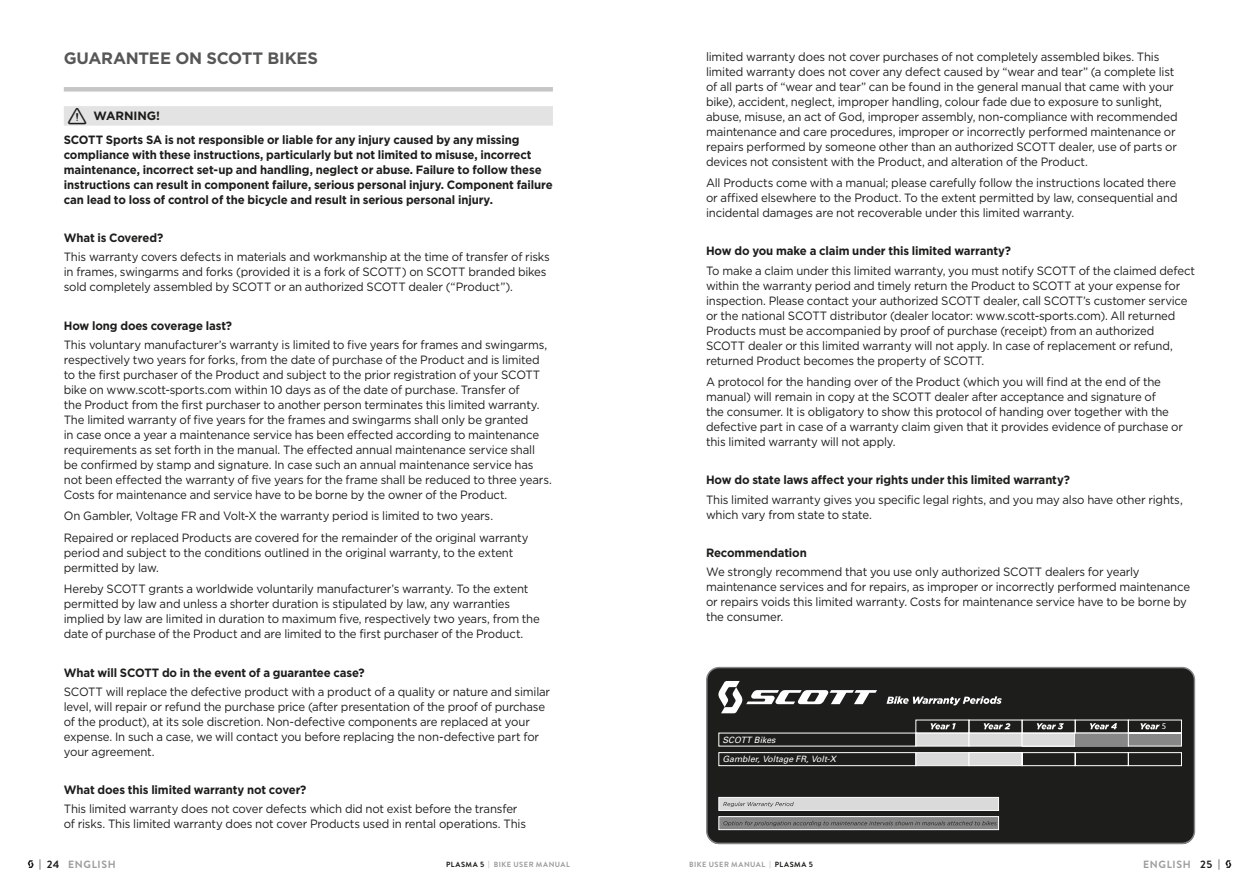
<style>
.page{position:relative;width:1259px;height:893px;background:#fff}
.page>*{position:absolute;margin:0;border:0;box-sizing:border-box;transform-origin:0 0}
.t1{font:700 16.5px "Gotham";letter-spacing:-.01em;color:#575756}
.t2{font:12px/15px "Gotham";letter-spacing:-.015em;color:#1d1d1b;scale:.95 1}
.t3{font:700 12px/15px "Gotham";letter-spacing:-.01em;color:#1d1d1b;scale:.95 1}
.t4{font:700 12px/23.2px "Gotham";letter-spacing:-.01em;color:#1d1d1b}
.t5{font:700 10.5px "Brandon Text";letter-spacing:.065em;color:#9d9d9c}
.t6{font:700 10.5px "Brandon Text";color:#1d1d1b}
.t7{font:italic 8.7px "Univers";color:#fff}
.t8{font:italic 900 8.7px "Univers LT";color:#fff}
.t9{font:700 7.5px "Brandon Text";letter-spacing:.065em;color:#9d9d9c}
.s1{font-family:"Warning";font-weight:400;font-size:30px}
.s2{color:#1d1d1b}
</style>
<div class="page">
<div style="left:707px;top:668px;width:487px;height:176px;background:#1d1d1b;border-radius:12px"></div>
<div style="left:706px;top:667px;width:489px;height:177px;border:1px solid #878787;border-radius:12px"></div>
<div style="left:915px;top:733px;width:54px;height:13px;background:#dadada;border:1px solid #fff"></div>
<div style="left:718px;top:752px;width:198px;height:14px;border:1px solid #fff"></div>
<div style="left:915px;top:752px;width:54px;height:14px;background:#dadada;border:1px solid #fff"></div>
<svg style="left:930px;top:723px;width:25px;height:6px"></svg>
<div style="left:718px;top:797px;width:280px;height:14px;background:#dadada;border:1px solid #fff"></div>
<div style="left:718px;top:816px;width:280px;height:14px;background:#878787;border:1px solid #fff"></div>
<svg style="left:723px;top:802px;width:71px;height:5px"></svg>
<svg style="left:723px;top:821px;width:273px;height:5px"></svg>
<svg style="left:886px;top:696px;width:116px;height:9px"></svg>
<svg style="left:968px;top:720px;width:213px;height:46px"></svg>
<svg style="left:718px;top:681px;width:159px;height:32px"></svg>
<div style="left:64px;top:106px;width:489px;height:20px;background:#e3e3e3"></div>
<div style="left:64px;top:87px;width:489px;height:5px;background:#c6c6c6"></div>
<svg style="left:1225px;top:860px;width:6px;height:8px"></svg>
<svg style="left:28px;top:860px;width:6px;height:8px"></svg>
<h1 class="t1" style="left:64px;top:47px;width:256px">GUARANTEE ON SCOTT BIKES</h1>
<p class="t4" style="left:64px;top:104px;width:457px;text-indent:4px"><span class="s1">•</span> WARNING!<br>SCOTT Sports SA is not responsible or liable for any injury caused by any missing</p>
<p class="t3" style="left:64px;top:147px;width:516px">compliance with these instructions, particularly but not limited to misuse, incorrect maintenance, incorrect set-up and handling, neglect or abuse. Failure to follow these instructions can result in component failure, serious personal injury. Component failure can lead to loss of control of the bicycle and result in serious personal injury.</p>
<p class="t3" style="left:64px;top:230px;width:106px">What is Covered?</p>
<p class="t2" style="left:64px;top:249px;width:513px">This warranty covers defects in materials and workmanship at the time of transfer of risks in frames, swingarms and forks (provided it is a fork of SCOTT) on SCOTT branded bikes sold completely assembled by SCOTT or an authorized SCOTT dealer (“Product”).</p>
<p class="t3" style="left:64px;top:318px;width:179px">How long does coverage last?</p>
<p class="t2" style="left:64px;top:337px;width:515px">This voluntary manufacturer’s warranty is limited to five years for frames and swingarms, respectively two years for forks, from the date of purchase of the Product and is limited to the first purchaser of the Product and subject to the prior registration of your SCOTT bike on www.scott-sports.com within 10 days as of the date of purchase. Transfer of<br>the Product from the first purchaser to another person terminates this limited warranty.<br>The limited warranty of five years for the frames and swingarms shall only be granted<br>in case once a year a maintenance service has been effected according to maintenance requirements as set forth in the manual. The effected annual maintenance service shall be confirmed by stamp and signature. In case such an annual maintenance service has not been effected the warranty of five years for the frame shall be reduced to three years.<br>Costs for maintenance and service have to be borne by the owner of the Product.</p>
<p class="t2" style="left:64px;top:505px;width:490px;line-height:21.5px">On Gambler, Voltage FR and Volt-X the warranty period is limited to two years.<br>Repaired or replaced Products are covered for the remainder of the original warranty</p>
<p class="t2" style="left:64px;top:545px;width:475px">period and subject to the conditions outlined in the original warranty, to the extent permitted by law.</p>
<p class="t2" style="left:64px;top:581px;width:503px">Hereby SCOTT grants a worldwide voluntarily manufacturer’s warranty. To the extent permitted by law and unless a shorter duration is stipulated by law, any warranties implied by law are limited in duration to maximum five, respectively two years, from the date of purchase of the Product and are limited to the first purchaser of the Product.</p>
<p class="t3" style="left:64px;top:665px;width:318px">What will SCOTT do in the event of a guarantee case?</p>
<p class="t2" style="left:64px;top:684px;width:513px">SCOTT will replace the defective product with a product of a quality or nature and similar level, will repair or refund the purchase price (after presentation of the proof of purchase of the product), at its sole discretion. Non-defective components are replaced at your expense. In such a case, we will contact you before replacing the non-defective part for your agreement.</p>
<p class="t3" style="left:64px;top:782px;width:257px">What does this limited warranty not cover?</p>
<p class="t2" style="left:64px;top:801px;width:488px">This limited warranty does not cover defects which did not exist before the transfer of risks. This limited warranty does not cover Products used in rental operations. This</p>
<p class="t2" style="left:706px;top:49px;width:498px">limited warranty does not cover purchases of not completely assembled bikes. This limited warranty does not cover any defect caused by “wear and tear” (a complete list of all parts of “wear and tear” can be found in the general manual that came with your bike), accident, neglect, improper handling, colour fade due to exposure to sunlight, abuse, misuse, an act of God, improper assembly, non-compliance with recommended maintenance and care procedures, improper or incorrectly performed maintenance or repairs performed by someone other than an authorized SCOTT dealer, use of parts or devices not consistent with the Product, and alteration of the Product.</p>
<p class="t2" style="left:706px;top:175px;width:498px">All Products come with a manual; please carefully follow the instructions located there or affixed elsewhere to the Product. To the extent permitted by law, consequential and incidental damages are not recoverable under this limited warranty.</p>
<p class="t3" style="left:706px;top:244px;width:322px">How do you make a claim under this limited warranty?</p>
<p class="t2" style="left:706px;top:263px;width:516px">To make a claim under this limited warranty, you must notify SCOTT of the claimed defect within the warranty period and timely return the Product to SCOTT at your expense for inspection. Please contact your authorized SCOTT dealer, call SCOTT’s customer service or the national SCOTT distributor (dealer locator: www.scott-sports.com). All returned Products must be accompanied by proof of purchase (receipt) from an authorized SCOTT dealer or this limited warranty will not apply. In case of replacement or refund, returned Product becomes the property of SCOTT.</p>
<p class="t2" style="left:706px;top:374px;width:503px">A protocol for the handing over of the Product (which you will find at the end of the manual) will remain in copy at the SCOTT dealer after acceptance and signature of<br>the consumer. It is obligatory to show this protocol of handing over together with the defective part in case of a warranty claim given that it provides evidence of purchase or this limited warranty will not apply.</p>
<p class="t3" style="left:706px;top:473px;width:384px">How do state laws affect your rights under this limited warranty?</p>
<p class="t2" style="left:706px;top:492px;width:503px">This limited warranty gives you specific legal rights, and you may also have other rights, which vary from state to state.</p>
<p class="t3" style="left:706px;top:545px;width:108px">Recommendation</p>
<p class="t2" style="left:706px;top:564px;width:511px">We strongly recommend that you use only authorized SCOTT dealers for yearly maintenance services and for repairs, as improper or incorrectly performed maintenance or repairs voids this limited warranty. Costs for maintenance service have to be borne by the consumer.</p>
<p class="t7" style="left:722px;top:734px;width:55px">SCOTT Bikes</p>
<p class="t7" style="left:722px;top:753px;width:115px">Gambler, Voltage FR, Volt-X</p>
<p class="t8" style="left:1162px;top:721px;width:6px">5</p>
<p class="t6" style="left:39px;top:857px;width:22px">| 24</p>
<p class="t9" style="left:446px;top:859px;width:125px"><span class="s2">PLASMA 5</span> | BIKE USER MANUAL</p>
<p class="t9" style="left:689px;top:859px;width:125px">BIKE USER MANUAL | <span class="s2">PLASMA 5</span></p>
<p class="t6" style="left:1200px;top:857px;width:21px">25 |</p>
<p class="t5" style="left:68px;top:857px;width:49px">ENGLISH</p>
<p class="t5" style="left:1143px;top:857px;width:49px">ENGLISH</p>
</div>
